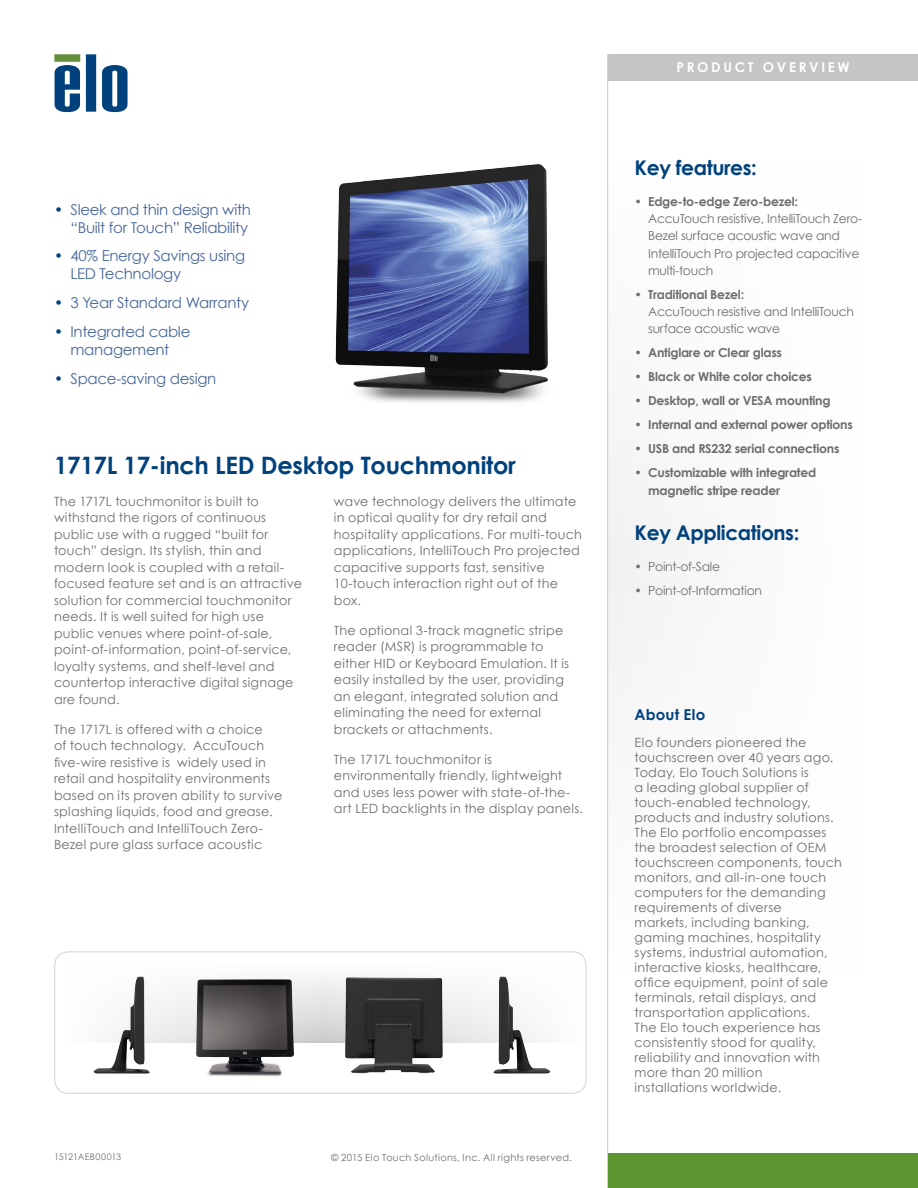
<style>
.page{position:relative;width:918px;height:1188px;background:#fff}
.page>*{position:absolute;margin:0;border:0;box-sizing:border-box;transform-origin:0 0}
.t1{font:700 24px "Century Gothic";letter-spacing:-.01em;color:#01427c}
.t2{font:700 20.25px "Century Gothic";letter-spacing:-.02em;color:#01427c}
.t3{font:15px/18px "Century Gothic";letter-spacing:-.02em;color:#476699;text-align:right}
.t4{font:700 15px "Century Gothic";letter-spacing:.015em;color:#01427c}
.t5{font:700 13.5px "Century Gothic";letter-spacing:.2em;color:#fff}
.t6{font:12.75px/16.5px "Century Gothic";letter-spacing:.02em;color:#6d6e71}
.t7{font:12.3px/17.2px "Century Gothic";letter-spacing:-.02em;color:#6d6e71}
.t8{font:700 12.3px/17.2px "Century Gothic";letter-spacing:-.02em;color:#6d6e71}
.t9{font:9.75px "Century Gothic";letter-spacing:.03em;color:#6d6e71}
.t10{font:9px "Century Gothic";letter-spacing:-.015em;color:#6d6e71}
.s1{color:#01427c}
.s2{font-weight:700}
.s3{font-weight:400}
</style>
<div class="page">
<svg style="left:158px;top:963px;width:429px;height:79px"></svg>
<div style="left:54px;top:951px;width:532px;height:143px;border:1px solid #d1d2d4;border-radius:14px"></div>
<div style="left:608px;top:54px;width:310px;height:27px;background:#c5c5c7"></div>
<img style="left:196px;top:979px;width:98px;height:98px">
<img style="left:335px;top:164px;width:213px;height:239px">
<img style="left:485px;top:973px;width:72px;height:101px">
<img style="left:93px;top:976px;width:65px;height:98px">
<img style="left:340px;top:973px;width:108px;height:101px">
<hr style="left:607px;top:54px;width:1px;height:1134px;background:#d1d2d4">
<div style="left:608px;top:1153px;width:310px;height:35px;background:#5c9731"></div>
<div style="left:86px;top:54px;width:10px;height:58px;background:#01427c"></div>
<svg style="left:55px;top:65px;width:25px;height:47px"></svg>
<svg style="left:102px;top:65px;width:26px;height:47px"></svg>
<div style="left:54px;top:54px;width:26px;height:8px;background:#648d3c"></div>
<p class="t3" style="left:54px;top:202px;width:198px"><span class="s1">•</span> Sleek and thin design with “Built for Touch” Reliability</p>
<p class="t3" style="left:70px;top:248px;width:176px;text-align:left;text-indent:-16px"><span class="s1">•</span> 40% Energy Savings using<br>LED Technology</p>
<p class="t3" style="left:54px;top:295px;width:197px"><span class="s1">•</span> 3 Year Standard Warranty</p>
<p class="t3" style="left:54px;top:324px;width:138px;text-align:center"><span class="s1">•</span> Integrated cable management</p>
<p class="t3" style="left:54px;top:371px;width:164px"><span class="s1">•</span> Space-saving design</p>
<h1 class="t1" style="left:54px;top:456px;width:463px">1717L 17-inch LED Desktop Touchmonitor</h1>
<p class="t6" style="left:54px;top:494px;width:249px">The 1717L touchmonitor is built to withstand the rigors of continuous public use with a rugged “built for touch” design. Its stylish, thin and modern look is coupled with a retail&shy;focused feature set and is an attractive solution for commercial touchmonitor needs. It is well suited for high use public venues where point-of-sale, point-of-information, point-of-service, loyalty systems, and shelf-level and countertop interactive digital signage are found.</p>
<p class="t6" style="left:54px;top:722px;width:230px">The 1717L is offered with a choice<br>of touch technology. AccuTouch ive-wire resistive is widely used in retail and hospitality environments based on its proven ability to survive splashing liquids, food and grease.<br>IntelliTouch and IntelliTouch Zero-Bezel pure glass surface acoustic</p>
<p class="t6" style="left:334px;top:494px;width:249px">wave technology delivers the ultimate in optical quality for dry retail and hospitality applications. For multi-touch applications, IntelliTouch Pro projected capacitive supports fast, sensitive 10-touch interaction right out of the box.</p>
<p class="t6" style="left:334px;top:623px;width:237px">The optional 3-track magnetic stripe reader (MSR) is programmable to either HID or Keyboard Emulation. It is easily installed by the user, providing an elegant, integrated solution and eliminating the need for external brackets or attachments.</p>
<p class="t6" style="left:334px;top:752px;width:251px">The 1717L touchmonitor is environmentally friendly, lightweight and uses less power with state-of-the&shy;art LED backlights in the display panels.</p>
<p class="t10" style="left:54px;top:1153px;width:69px">15121AEB00013</p>
<p class="t9" style="left:331px;top:1153px;width:242px">© 2015 Elo Touch Solutions, Inc. All rights reserved.</p>
<p class="t5" style="left:676px;top:62px;width:175px">PRODUCT OVERVIEW</p>
<h2 class="t2" style="left:635px;top:160px;width:124px">Key features:</h2>
<p class="t7" style="left:648px;top:194px;width:215px;text-indent:-14px">• <span class="s2">Edge-to-edge Zero-bezel:<br></span>AccuTouch resistive, IntelliTouch Zero-<br>Bezel surface acoustic wave and<br>IntelliTouch Pro projected capacitive multi-touch</p>
<p class="t7" style="left:648px;top:287px;width:207px;text-indent:-14px">• <span class="s2">Traditional Bezel:<br></span>AccuTouch resistive and IntelliTouch surface acoustic wave</p>
<p class="t8" style="left:635px;top:345px;width:149px"><span class="s3">•</span> Antiglare or Clear glass</p>
<p class="t8" style="left:635px;top:369px;width:179px"><span class="s3">•</span> Black or White color choices</p>
<p class="t8" style="left:635px;top:393px;width:197px"><span class="s3">•</span> Desktop, wall or VESA mounting</p>
<p class="t8" style="left:635px;top:417px;width:220px">• Internal and external power options</p>
<p class="t8" style="left:635px;top:441px;width:206px">• USB and RS232 serial connections</p>
<p class="t8" style="left:648px;top:465px;width:170px;text-indent:-14px">• Customizable with integrated magnetic stripe reader</p>
<h2 class="t2" style="left:635px;top:525px;width:166px">Key Applications:</h2>
<p class="t7" style="left:635px;top:559px;width:87px">• Point-of-Sale</p>
<p class="t7" style="left:635px;top:583px;width:129px">• Point-of-Information</p>
<p class="t4" style="left:635px;top:709px;width:72px">About Elo</p>
<p class="t6" style="left:635px;top:736px;width:209px;line-height:15px">Elo founders pioneered the touchscreen over 40 years ago.<br>Today, Elo Touch Solutions is<br>a leading global supplier of touch-enabled technology, products and industry solutions.<br>The Elo portfolio encompasses the broadest selection of OEM touchscreen components, touch monitors, and all-in-one touch computers for the demanding requirements of diverse<br>markets, including banking, gaming machines, hospitality systems, industrial automation, interactive kiosks, healthcare, ofice equipment, point of sale terminals, retail displays, and transportation applications.<br>The Elo touch experience has consistently stood for quality, reliability and innovation with more than 20 million<br>installations worldwide.</p>
</div>
